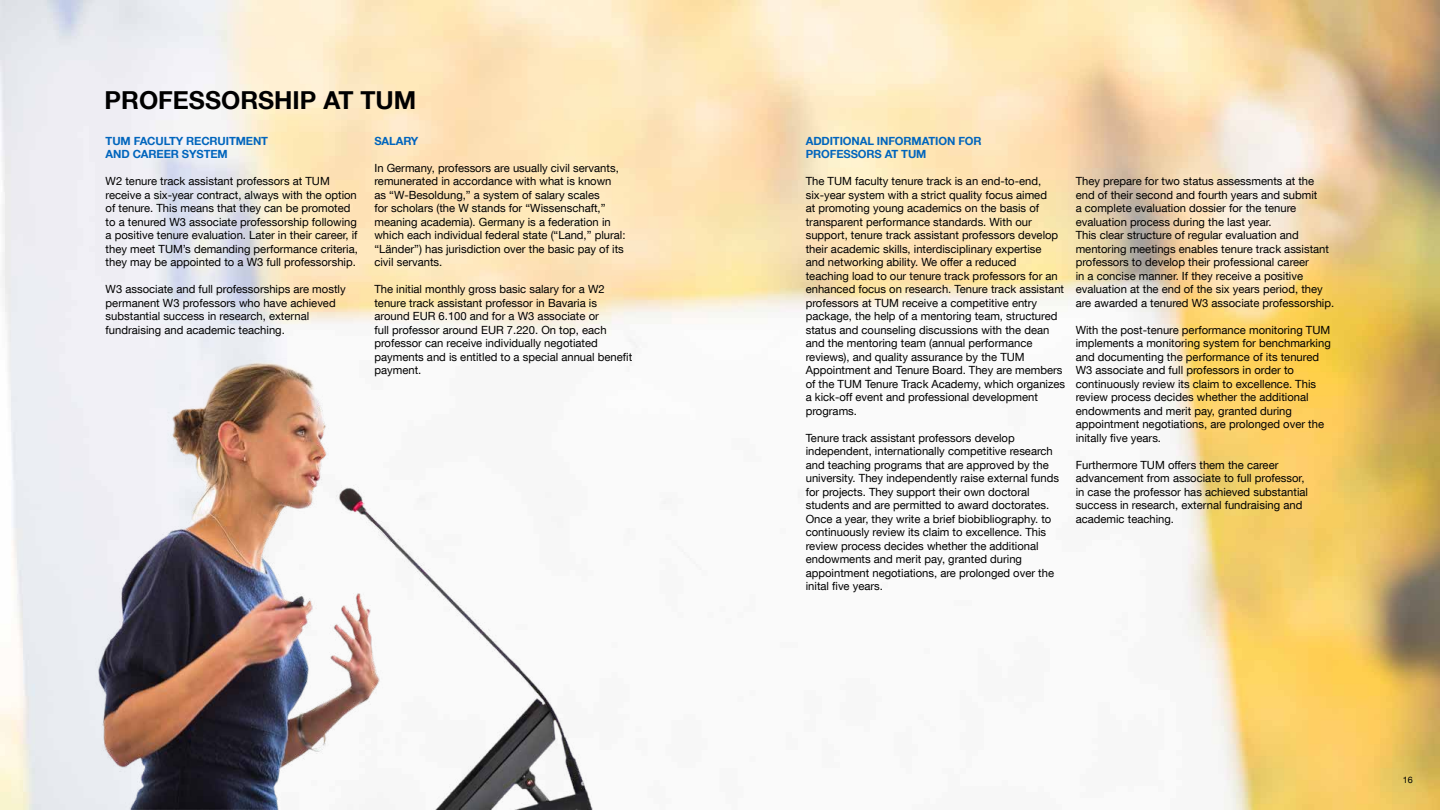
<style>
.page{position:relative;width:1440px;height:810px;background:#fff}
.page>*{position:absolute;margin:0;border:0;box-sizing:border-box;transform-origin:0 0}
.t1{font:700 24.75px "TUM Neue Helvetica";color:#000}
.t2{font:11.25px/13.5px "TUM Neue Helvetica";color:#000}
.t3{font:700 11.25px/13.5px "TUM Neue Helvetica";letter-spacing:-.01em;color:#0065bd}
.t4{font:9px "TUM Neue Helvetica";color:#000}
</style>
<div class="page">
<img style="left:0;top:0;width:1440px;height:810px">
<img style="left:0;top:358px;width:636px;height:452px">
<h1 class="t1" style="left:105px;top:85px;width:313px">PROFESSORSHIP AT TUM</h1>
<p class="t3" style="left:106px;top:133px;width:164px">TUM FACULTY RECRUITMENT<br>AND CAREER SYSTEM</p>
<p class="t2" style="left:106px;top:174px;width:254px">W2 tenure track assistant professors at TUM receive a six-year contract, always with the option of tenure. This means that they can be promoted to a tenured W3 associate professorship following a positive tenure evaluation. Later in their career, if they meet TUM’s demanding performance criteria, they may be appointed to a W3 full professorship.</p>
<p class="t2" style="left:106px;top:282px;width:242px">W3 associate and full professorships are mostly permanent W3 professors who have achieved substantial success in research, external fundraising and academic teaching.</p>
<p class="t3" style="left:374px;top:133px;width:46px">SALARY</p>
<p class="t2" style="left:374px;top:161px;width:253px">In Germany, professors are usually civil servants, remunerated in accordance with what is known as “W-Besoldung,” a system of salary scales<br>for scholars (the W stands for “Wissenschaft,” meaning academia). Germany is a federation in which each individual federal state (“Land,” plural: “Länder”) has jurisdiction over the basic pay of its civil servants.</p>
<p class="t2" style="left:374px;top:282px;width:259px">The initial monthly gross basic salary for a W2 tenure track assistant professor in Bavaria is around EUR 6.100 and for a W3 associate or<br>full professor around EUR 7.220. On top, each professor can receive individually negotiated payments and is entitled to a special annual benefit payment.</p>
<p class="t3" style="left:806px;top:133px;width:177px">ADDITIONAL INFORMATION FOR<br>PROFESSORS AT TUM</p>
<p class="t2" style="left:806px;top:174px;width:261px">The TUM faculty tenure track is an end-to-end, six-year system with a strict quality focus aimed<br>at promoting young academics on the basis of transparent performance standards. With our support, tenure track assistant professors develop their academic skills, interdisciplinary expertise<br>and networking ability. We offer a reduced<br>teaching load to our tenure track professors for an enhanced focus on research. Tenure track assistant professors at TUM receive a competitive entry package, the help of a mentoring team, structured status and counseling discussions with the dean and the mentoring team (annual performance reviews), and quality assurance by the TUM Appointment and Tenure Board. They are members of the TUM Tenure Track Academy, which organizes a kick-off event and professional development programs.</p>
<p class="t2" style="left:806px;top:431px;width:255px">Tenure track assistant professors develop independent, internationally competitive research and teaching programs that are approved by the university. They independently raise external funds for projects. They support their own doctoral students and are permitted to award doctorates.<br>Once a year, they write a brief biobibliography. to continuously review its claim to excellence. This review process decides whether the additional endowments and merit pay, granted during appointment negotiations, are prolonged over the inital five years.</p>
<p class="t2" style="left:1076px;top:174px;width:260px">They prepare for two status assessments at the end of their second and fourth years and submit<br>a complete evaluation dossier for the tenure evaluation process during the last year.<br>This clear structure of regular evaluation and mentoring meetings enables tenure track assistant professors to develop their professional career<br>in a concise manner. If they receive a positive evaluation at the end of the six years period, they are awarded a tenured W3 associate professorship.</p>
<p class="t2" style="left:1076px;top:323px;width:257px">With the post-tenure performance monitoring TUM implements a monitoring system for benchmarking and documenting the performance of its tenured W3 associate and full professors in order to continuously review its claim to excellence. This review process decides whether the additional endowments and merit pay, granted during appointment negotiations, are prolonged over the initally five years.</p>
<p class="t2" style="left:1076px;top:458px;width:234px">Furthermore TUM offers them the career advancement from associate to full professor, in case the professor has achieved substantial success in research, external fundraising and academic teaching.</p>
<p class="t4" style="left:1403px;top:774px;width:12px">16</p>
</div>
